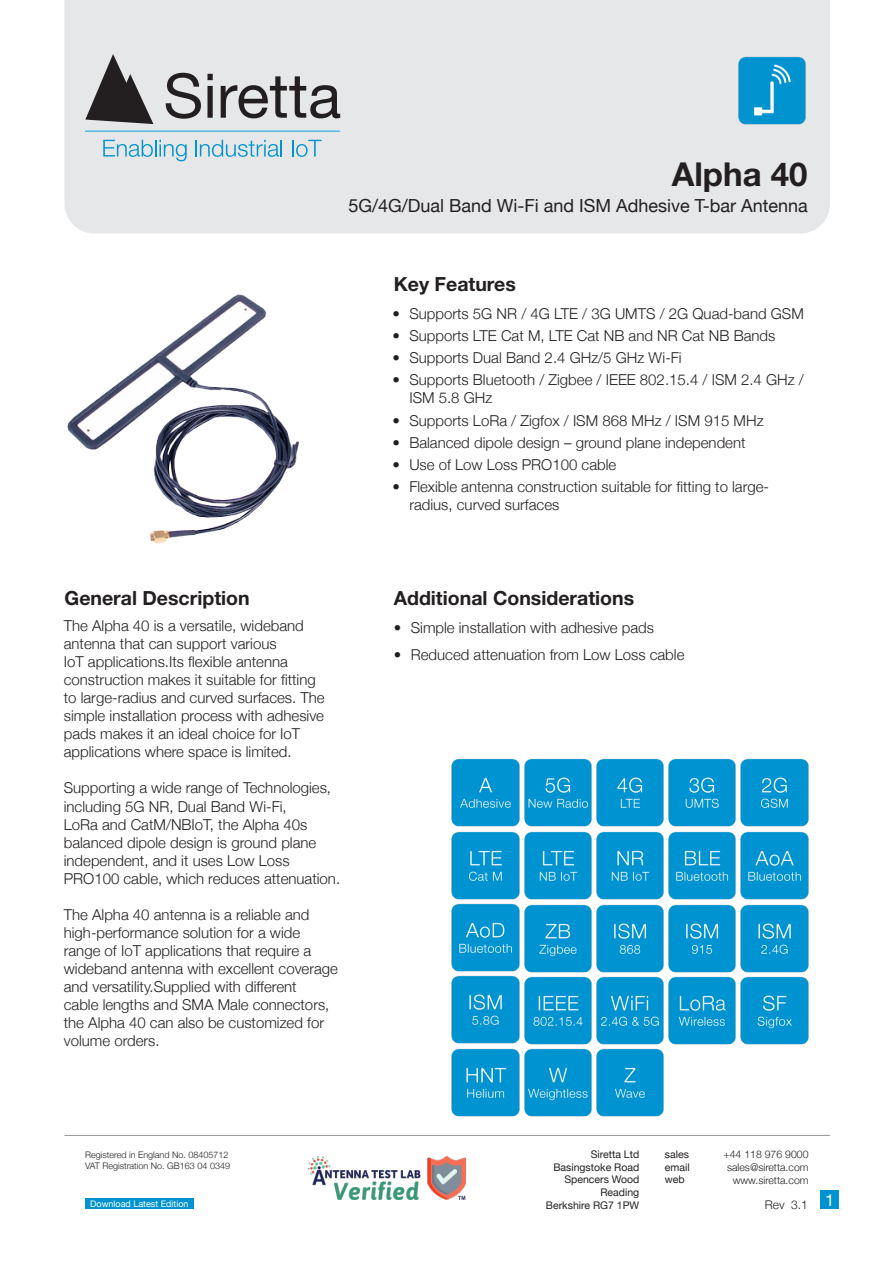
<style>
.page{position:relative;width:893px;height:1263px;background:#fff}
.page>*{position:absolute;margin:0;border:0;box-sizing:border-box;transform-origin:0 0}
.t1{font:700 33px "Helvetica Neue";color:#231f20}
.t2{font:700 19.5px "Helvetica Neue";color:#231f20}
.t3{font:18px "Helvetica Neue";color:#231f20}
.t4{font:300 15px/18px "Helvetica Neue";color:#231f20}
.t5{font:300 12px "Helvetica Neue";color:#231f20}
.t6{font:10.5px/12.6px "Helvetica Neue";color:#231f20;text-align:right}
.t7{font:300 10.5px/12.6px "Helvetica Neue";color:#231f20;text-align:right}
.t8{font:300 9px/10.8px "Helvetica Neue";color:#231f20}
.t9{font:9px "Helvetica Neue";color:#fff}
</style>
<div class="page">
<div style="left:65px;top:0;width:765px;height:234px;background:#e6e7e9"></div>
<hr style="left:65px;top:1135px;width:765px;height:1px;background:#939598">
<svg style="left:85px;top:54px;width:68px;height:70px;background:#848384"></svg>
<hr style="left:85px;top:131px;width:255px;height:1px;background:#24aae1">
<svg style="left:166px;top:73px;width:35px;height:46px;background:#989798"></svg>
<svg style="left:207px;top:74px;width:6px;height:44px"></svg>
<svg style="left:221px;top:76px;width:119px;height:42px;background:#a09fa1"></svg>
<svg style="left:103px;top:140px;width:84px;height:21px;background:#b2d4e3"></svg>
<svg style="left:195px;top:140px;width:87px;height:17px"></svg>
<svg style="left:292px;top:140px;width:30px;height:17px"></svg>
<img style="left:451px;top:831px;width:358px;height:69px">
<img style="left:451px;top:903px;width:358px;height:142px">
<img style="left:736px;top:55px;width:72px;height:71px">
<img style="left:309px;top:1157px;width:156px;height:42px">
<div style="left:85px;top:1198px;width:109px;height:10px;background:#0093d0"></div>
<div style="left:820px;top:1190px;width:19px;height:19px;background:#0093d0"></div>
<img style="left:451px;top:1048px;width:213px;height:69px">
<img style="left:451px;top:758px;width:358px;height:69px">
<img style="left:67px;top:294px;width:232px;height:250px">
<h1 class="t1" style="left:672px;top:153px;width:137px">Alpha 40</h1>
<p class="t3" style="left:348px;top:195px;width:461px">5G/4G/Dual Band Wi-Fi and ISM Adhesive T-bar Antenna</p>
<p class="t2" style="left:394px;top:272px;width:124px">Key Features</p>
<p class="t2" style="left:65px;top:586px;width:187px">General Description</p>
<p class="t4" style="left:64px;top:617px;width:262px">The Alpha 40 is a versatile, wideband antenna that can support various<br>IoT applications.Its flexible antenna construction makes it suitable for fitting to large-radius and curved surfaces. The simple installation process with adhesive pads makes it an ideal choice for IoT applications where space is limited.</p>
<p class="t4" style="left:64px;top:779px;width:278px">Supporting a wide range of Technologies, including 5G NR, Dual Band Wi-Fi,<br>LoRa and CatM/NBIoT, the Alpha 40s balanced dipole design is ground plane independent, and it uses Low Loss PRO100 cable, which reduces attenuation.</p>
<p class="t4" style="left:64px;top:905px;width:276px">The Alpha 40 antenna is a reliable and high-performance solution for a wide range of IoT applications that require a wideband antenna with excellent coverage and versatility.Supplied with different<br>cable lengths and SMA Male connectors, the Alpha 40 can also be customized for volume orders.</p>
<p class="t4" style="left:392px;top:304px;width:413px">• Supports 5G NR / 4G LTE / 3G UMTS / 2G Quad-band GSM</p>
<p class="t4" style="left:392px;top:326px;width:384px">• Supports LTE Cat M, LTE Cat NB and NR Cat NB Bands</p>
<p class="t4" style="left:392px;top:348px;width:291px">• Supports Dual Band 2.4 GHz/5 GHz Wi-Fi</p>
<p class="t4" style="left:409px;top:371px;width:396px;text-indent:-17px">• Supports Bluetooth / Zigbee / IEEE 802.15.4 / ISM 2.4 GHz /<br>ISM 5.8 GHz</p>
<p class="t4" style="left:392px;top:411px;width:373px">• Supports LoRa / Zigfox / ISM 868 MHz / ISM 915 MHz</p>
<p class="t4" style="left:392px;top:433px;width:355px">• Balanced dipole design – ground plane independent</p>
<p class="t4" style="left:392px;top:455px;width:226px">• Use of Low Loss PRO100 cable</p>
<p class="t4" style="left:409px;top:478px;width:361px;text-indent:-17px">• Flexible antenna construction suitable for fitting to large&shy;radius, curved surfaces</p>
<p class="t2" style="left:394px;top:586px;width:242px">Additional Considerations</p>
<p class="t4" style="left:394px;top:618px;width:262px">• Simple installation with adhesive pads</p>
<p class="t4" style="left:394px;top:645px;width:292px">• Reduced attenuation from Low Loss cable</p>
<p class="t8" style="left:85px;top:1149px;width:146px">Registered in England No. 08405712<br>VAT Registration No. GB163 04 0349</p>
<p class="t6" style="left:546px;top:1148px;width:95px">Siretta Ltd<br>Basingstoke Road<br>Spencers Wood<br>Reading<br>Berkshire RG7 1PW</p>
<p class="t6" style="left:665px;top:1148px;width:26px;text-align:justify">sales email web</p>
<p class="t7" style="left:723px;top:1148px;width:87px">+44 118 976 9000 sales@siretta.com www.siretta.com</p>
<p class="t9" style="left:90px;top:1198px;width:100px">Download Latest Edition</p>
<p class="t5" style="left:765px;top:1197px;width:71px">Rev 3.1 <sup>1</sup></p>
</div>
